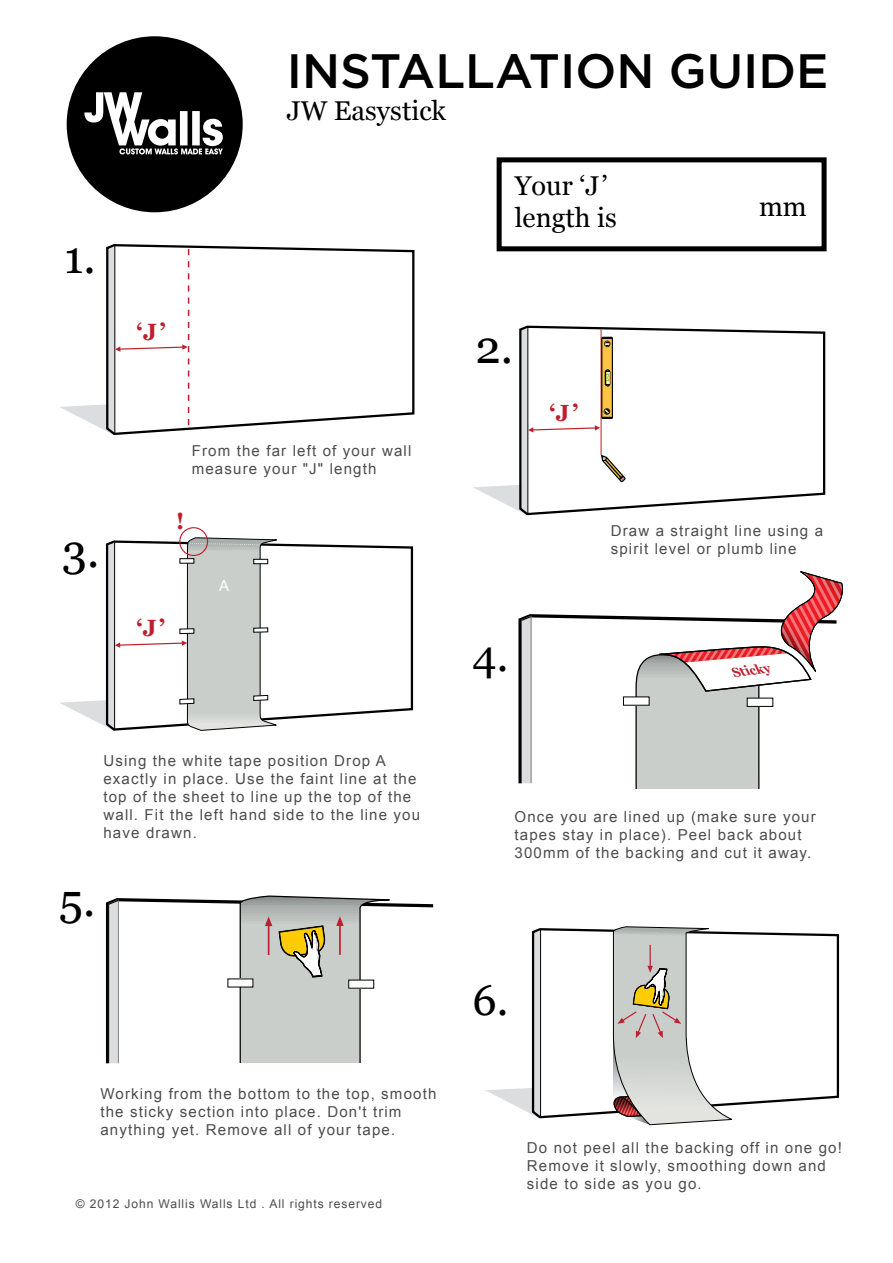
<style>
.page{position:relative;width:893px;height:1263px;background:#fff}
.page>*{position:absolute;margin:0;border:0;box-sizing:border-box;transform-origin:0 0}
.t1{font:500 48.3px "Gotham";color:#000}
.t2{font:45.15px "Georgia";color:#000}
.t3{font:43.05px "Georgia";color:#000}
.t4{font:27.15px/32.5px "Georgia";color:#000}
.t5{font:700 23.55px "Georgia";color:#be1e2d}
.t6{font:700 23.4px "Georgia";color:#be1e2d}
.t7{font:15px/18.1px "Arial";letter-spacing:.075em;color:#4d4d4f}
.t8{font:15px "Arial";color:#fff}
.t9{font:italic 700 13.2px "Georgia";color:#be1e2d;scale:.93 1}
.t10{font:12px "Arial";letter-spacing:.075em;color:#4d4d4f}
</style>
<div class="page">
<svg style="left:518px;top:614px;width:117px;height:169px"></svg>
<svg style="left:521px;top:616px;width:11px;height:167px;background:#c4c5c6"></svg>
<div style="left:623px;top:697px;width:26px;height:8px;background:#fff"></div>
<svg style="left:635px;top:571px;width:209px;height:218px"></svg>
<svg style="left:67px;top:36px;width:176px;height:176px"></svg>
<div style="left:497px;top:157px;width:330px;height:94px;border:5px solid #000"></div>
<svg style="left:112px;top:244px;width:303px;height:186px"></svg>
<svg style="left:60px;top:245px;width:129px;height:190px"></svg>
<svg style="left:524px;top:325px;width:302px;height:191px"></svg>
<svg style="left:473px;top:327px;width:153px;height:188px"></svg>
<svg style="left:283px;top:543px;width:131px;height:177px"></svg>
<svg style="left:60px;top:537px;width:223px;height:194px"></svg>
<div style="left:179px;top:527px;width:29px;height:29px;border:1px solid #be1e2d;border-radius:50%"></div>
<svg style="left:106px;top:898px;width:327px;height:165px"></svg>
<svg style="left:109px;top:900px;width:10px;height:163px;background:#cdcdce"></svg>
<div style="left:228px;top:979px;width:25px;height:8px;background:#fff"></div>
<svg style="left:239px;top:895px;width:152px;height:168px"></svg>
<svg style="left:486px;top:1088px;width:45px;height:26px"></svg>
<svg style="left:531px;top:928px;width:309px;height:191px"></svg>
<hr style="left:540px;top:929px;width:1px;height:188px;background:#000">
<svg style="left:609px;top:926px;width:126px;height:199px"></svg>
<h1 class="t1" style="left:287px;top:43px;width:543px">INSTALLATION GUIDE</h1>
<h3 class="t4" style="left:287px;top:95px;width:161px">JW Easystick</h3>
<h2 class="t2" style="left:64px;top:232px;width:33px">1.</h2>
<h3 class="t5" style="left:137px;top:318px;width:31px">‘J’</h3>
<h2 class="t2" style="left:62px;top:526px;width:39px">3.</h2>
<p class="t7" style="left:192px;top:442px;width:221px">From the far left of your wall measure your "J" length</p>
<h3 class="t6" style="left:176px;top:507px;width:10px">!</h3>
<h3 class="t6" style="left:136px;top:614px;width:30px">‘J’</h3>
<p class="t8" style="left:219px;top:577px;width:12px">A</p>
<p class="t7" style="left:103px;top:751px;width:318px">Using the white tape position Drop A exactly in place. Use the faint line at the top of the sheet to line up the top of the wall. Fit the left hand side to the line you have drawn.</p>
<h2 class="t2" style="left:59px;top:875px;width:38px">5.</h2>
<p class="t7" style="left:100px;top:1085px;width:337px">Working from the bottom to the top, smooth the sticky section into place. Don't trim anything yet. Remove all of your tape.</p>
<p class="t10" style="left:76px;top:1197px;width:308px">© 2012 John Wallis Walls Ltd . All rights reserved</p>
<h3 class="t4" style="left:515px;top:169px;width:104px">Your ‘J’ length is</h3>
<h2 class="t2" style="left:475px;top:322px;width:39px">2.</h2>
<h3 class="t6" style="left:549px;top:399px;width:30px">‘J’</h3>
<h3 class="t4" style="left:759px;top:190px;width:49px">mm</h3>
<h3 class="t3" style="left:473px;top:632px;width:37px">4.</h3>
<p class="t7" style="left:611px;top:522px;width:214px">Draw a straight line using a spirit level or plumb line</p>
<p class="t9" style="left:733px;top:665px;width:43px;rotate:-7deg">Sticky</p>
<p class="t7" style="left:515px;top:808px;width:303px">Once you are lined up (make sure your tapes stay in place). Peel back about<br>300mm of the backing and cut it away.</p>
<h3 class="t3" style="left:473px;top:975px;width:37px">6.</h3>
<p class="t7" style="left:527px;top:1139px;width:317px">Do not peel all the backing off in one go!<br>Remove it slowly, smoothing down and side to side as you go.</p>
</div>
